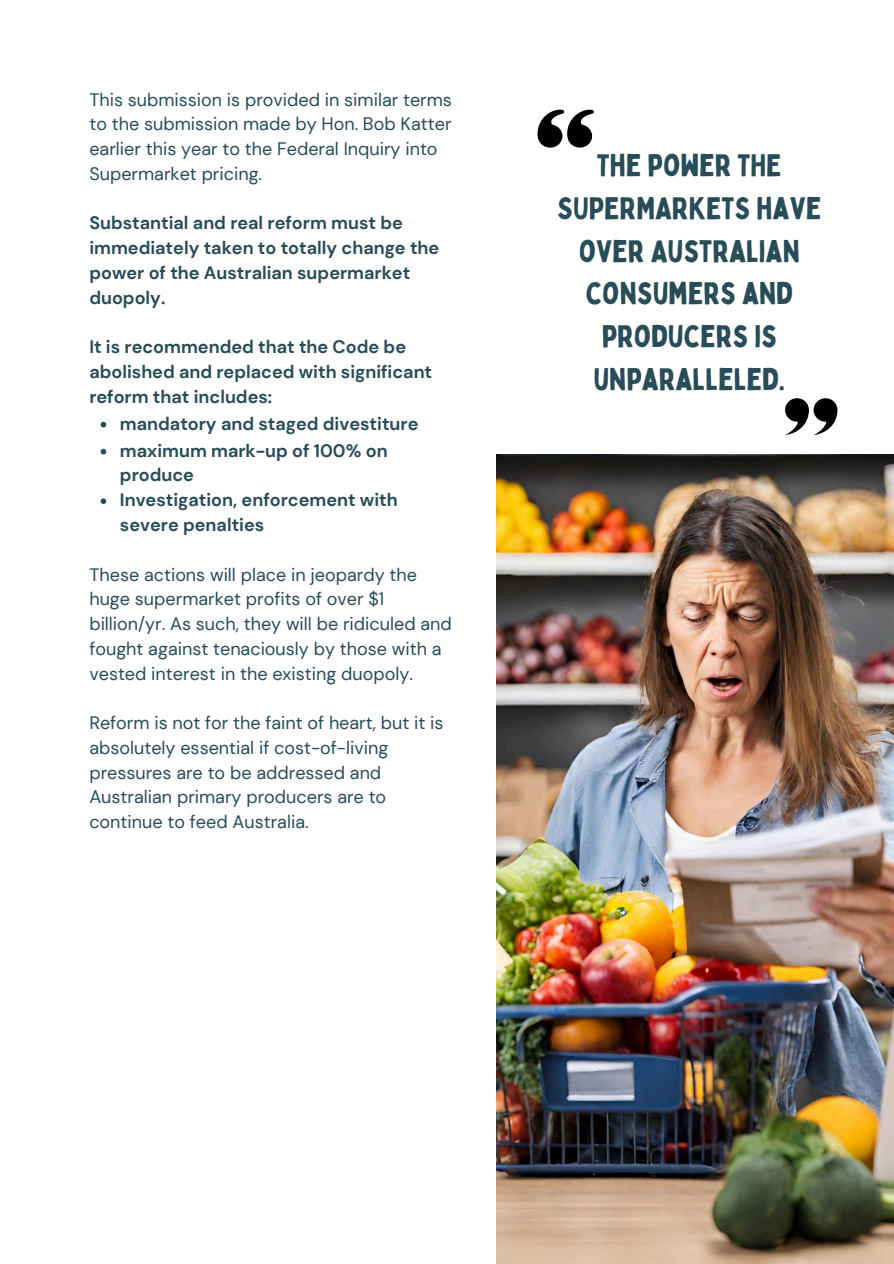
<style>
.page{position:relative;width:894px;height:1264px;background:#fff}
.page>*{position:absolute;margin:0;border:0;box-sizing:border-box;transform-origin:0 0}
.t1{font:30.75px/42.8px "Bobby Jones";color:#284c58;text-align:center}
.t2{font:18px/24.8px "DM Sans";color:#284c58}
.t3{font:700 18px/24.8px "DM Sans";color:#284c58}
</style>
<div class="page">
<img style="left:496px;top:454px;width:397px;height:809px">
<svg style="left:537px;top:110px;width:56px;height:38px"></svg>
<svg style="left:785px;top:398px;width:52px;height:37px"></svg>
<svg style="left:101px;top:422px;width:5px;height:5px"></svg>
<svg style="left:101px;top:449px;width:5px;height:5px"></svg>
<svg style="left:101px;top:498px;width:5px;height:6px"></svg>
<h2 class="t2" style="left:89px;top:87px;width:364px">This submission is provided in similar terms to the submission made by Hon. Bob Katter earlier this year to the Federal Inquiry into Supermarket pricing.</h2>
<h2 class="t3" style="left:89px;top:211px;width:351px">Substantial and real reform must be immediately taken to totally change the power of the Australian supermarket duopoly.</h2>
<p class="t3" style="left:89px;top:334px;width:344px">It is recommended that the Code be abolished and replaced with significant reform that includes:</p>
<p class="t3" style="left:120px;top:411px;width:300px">mandatory and staged divestiture</p>
<p class="t3" style="left:120px;top:438px;width:269px">maximum mark-up of 100% on produce</p>
<p class="t3" style="left:120px;top:487px;width:279px">Investigation, enforcement with severe penalties</p>
<p class="t2" style="left:89px;top:562px;width:364px">These actions will place in jeopardy the huge supermarket profits of over $1 billion/yr. As such, they will be ridiculed and fought against tenaciously by those with a vested interest in the existing duopoly.</p>
<p class="t2" style="left:89px;top:710px;width:355px">Reform is not for the faint of heart, but it is absolutely essential if cost-of-living pressures are to be addressed and Australian primary producers are to continue to feed Australia.</p>
<h1 class="t1" style="left:557px;top:143px;width:265px">THE POWER THE<br>SUPERMARKETS HAVE<br>OVER AUSTRALIAN<br>CONSUMERS AND<br>PRODUCERS IS<br>UNPARALLELED.</h1>
</div>
